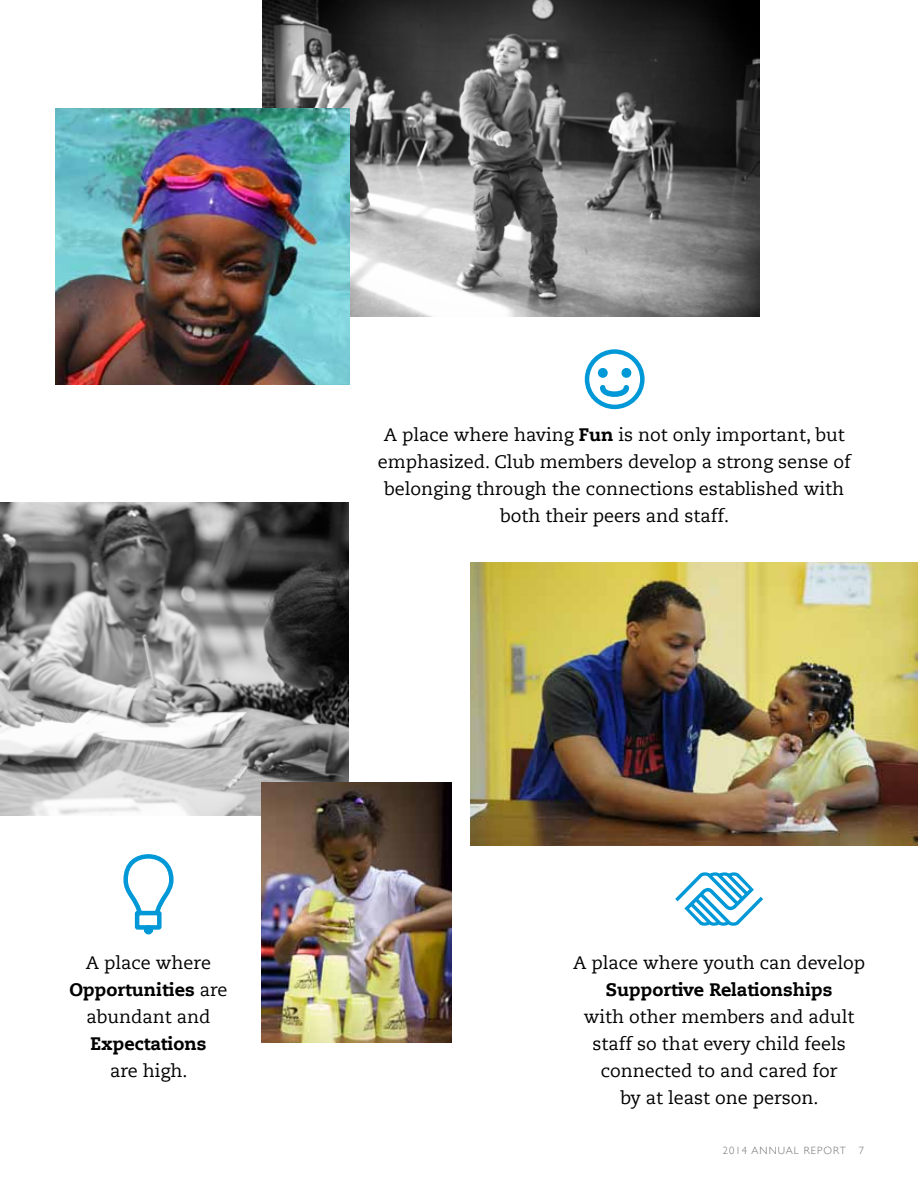
<style>
.page{position:relative;width:918px;height:1188px;background:#fff}
.page>*{position:absolute;margin:0;border:0;box-sizing:border-box;transform-origin:0 0}
.t1{font:18px/27px "Caecilia LT Std";color:#000;text-align:center}
.t2{font:800 18px "Caecilia LT Std";color:#000}
.t3{font:300 10.5px "Gill Sans";letter-spacing:.1em;color:#6d6e71}
.s1{font-weight:800}
</style>
<div class="page">
<img style="left:470px;top:563px;width:448px;height:283px">
<img style="left:262px;top:0;width:498px;height:317px">
<img style="left:55px;top:108px;width:295px;height:277px">
<img style="left:0;top:502px;width:348px;height:313px">
<img style="left:261px;top:783px;width:190px;height:260px">
<svg style="left:123px;top:854px;width:51px;height:77px"></svg>
<div style="left:144px;top:925px;width:9px;height:9px;border:4px solid #0098d6;border-radius:50%"></div>
<div style="left:585px;top:349px;width:60px;height:60px;border:4px solid #0098d6;border-radius:50%"></div>
<svg style="left:596px;top:368px;width:38px;height:29px"></svg>
<svg style="left:675px;top:872px;width:88px;height:54px"></svg>
<p class="t1" style="left:378px;top:422px;width:474px">A place where having <span class="s1">Fun</span> is not only important, but emphasized. Club members develop a strong sense of belonging through the connections established with both their peers and staff.</p>
<p class="t1" style="left:69px;top:950px;width:160px">A place where<br><span class="s1">Opportunities</span> are abundant and</p>
<p class="t2" style="left:90px;top:1033px;width:117px">Expectations</p>
<p class="t1" style="left:110px;top:1058px;width:79px">are high.</p>
<p class="t1" style="left:573px;top:949px;width:293px">A place where youth can develop</p>
<p class="t2" style="left:606px;top:978px;width:228px">Supportive Relationships</p>
<p class="t1" style="left:584px;top:1003px;width:272px">with other members and adult staff so that every child feels connected to and cared for<br>by at least one person.</p>
<p class="t3" style="left:723px;top:1144px;width:143px">2014 ANNUAL REPORT 7</p>
</div>
